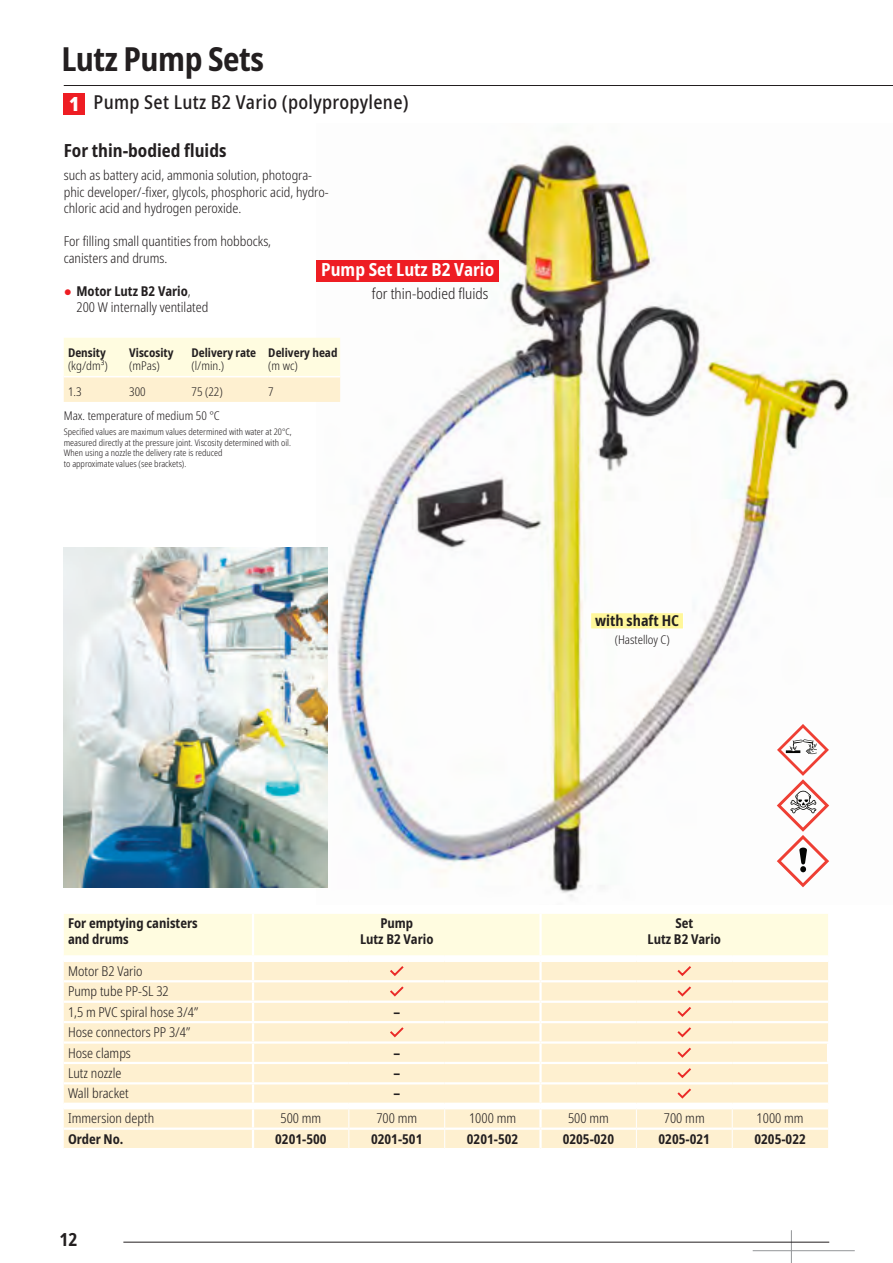
<style>
.page{position:relative;width:893px;height:1263px;background:#fff}
.page>*{position:absolute;margin:0;border:0;box-sizing:border-box;transform-origin:0 0}
.t1{font:700 condensed 33px "Noto Sans";letter-spacing:-.015em;color:#231f20}
.t2{font:500 condensed 19.5px "Noto Sans";letter-spacing:.015em;color:#231f20}
.t3{font:900 condensed 19.5px "Noto Sans";color:#fff}
.t4{font:700 condensed 18px "Noto Sans";color:#231f20}
.t5{font:700 condensed 18px "Noto Sans";color:#fff}
.t6{font:300 condensed 15px "Noto Sans";color:#231f20}
.t7{font:700 condensed 15px "Noto Sans";color:#231f20}
.t8{font:300 condensed 13.5px/16.5px "Noto Sans";color:#231f20}
.t9{font:700 condensed 13.5px/16.5px "Noto Sans";color:#231f20;text-align:center}
.t10{font:300 condensed 12px "Noto Sans";color:#231f20}
.t11{font:700 condensed 12px "Noto Sans";color:#231f20}
.t12{font:300 condensed 9px/10.5px "Noto Sans";color:#231f20}
.s1{font-family:"Arial";font-weight:400;font-stretch:normal;color:#ee1d23}
.s2{font-weight:700}
</style>
<div class="page">
<hr style="left:64px;top:85px;width:829px;height:1px;background:#231f20">
<hr style="left:791px;top:1230px;width:1px;height:33px;background:#939598">
<hr style="left:753px;top:1250px;width:102px;height:1px;background:#939598">
<hr style="left:123px;top:1242px;width:706px;height:1px;background:#231f20">
<img style="left:317px;top:142px;width:539px;height:756px">
<img style="left:64px;top:547px;width:263px;height:340px">
<svg style="left:777px;top:724px;width:52px;height:163px"></svg>
<div style="left:64px;top:93px;width:21px;height:22px;background:#ee1d23"></div>
<div style="left:590px;top:612px;width:94px;height:17px;background:#fff79a;border:1px solid #fff"></div>
<svg style="left:64px;top:914px;width:764px;height:235px"></svg>
<svg style="left:64px;top:338px;width:276px;height:64px"></svg>
<hr style="left:64px;top:376px;width:65px;height:1px;background:#fff">
<hr style="left:129px;top:376px;width:62px;height:1px;background:#fff">
<hr style="left:191px;top:376px;width:77px;height:1px;background:#fff">
<hr style="left:268px;top:376px;width:72px;height:1px;background:#fff">
<div style="left:316px;top:260px;width:183px;height:21px;background:#ee1d23"></div>
<h1 class="t1" style="left:61px;top:35px;width:204px">Lutz Pump Sets</h1>
<h2 class="t2" style="left:94px;top:88px;width:317px">Pump Set Lutz B2 Vario (polypropylene)</h2>
<h2 class="t3" style="left:69px;top:89px;width:12px">1</h2>
<h3 class="t4" style="left:64px;top:138px;width:164px">For thin-bodied fluids</h3>
<p class="t8" style="left:64px;top:168px;width:266px">such as battery acid, ammonia solution, photogra&shy;phic developer/-fixer, glycols, phosphoric acid, hydro&shy;chloric acid and hydrogen peroxide.</p>
<p class="t8" style="left:64px;top:234px;width:209px">For filling small quantities from hobbocks, canisters and drums.</p>
<p class="t8" style="left:76px;top:283px;width:133px;text-indent:-13px"><span class="s1">●</span> <span class="s2">Motor Lutz B2 Vario</span>,<br>200 W internally ventilated</p>
<h3 class="t5" style="left:321px;top:257px;width:174px">Pump Set Lutz B2 Vario</h3>
<p class="t6" style="left:372px;top:283px;width:118px">for thin-bodied fluids</p>
<p class="t11" style="left:68px;top:344px;width:39px">Density</p>
<p class="t10" style="left:68px;top:358px;width:41px">(kg/dm³)</p>
<p class="t11" style="left:129px;top:343px;width:46px">Viscosity</p>
<p class="t10" style="left:129px;top:357px;width:32px">(mPas)</p>
<p class="t11" style="left:191px;top:343px;width:66px">Delivery rate</p>
<p class="t10" style="left:191px;top:357px;width:34px">(l/min.)</p>
<p class="t11" style="left:268px;top:343px;width:71px">Delivery head</p>
<p class="t10" style="left:268px;top:357px;width:31px">(m wc)</p>
<p class="t10" style="left:68px;top:383px;width:15px">1.3</p>
<p class="t10" style="left:129px;top:383px;width:18px">300</p>
<p class="t10" style="left:191px;top:383px;width:33px">75 (22)</p>
<p class="t10" style="left:268px;top:383px;width:7px">7</p>
<p class="t10" style="left:64px;top:407px;width:157px">Max. temperature of medium 50 °C</p>
<p class="t12" style="left:64px;top:427px;width:229px">Specified values are maximum values determined with water at 20°C, measured directly at the pressure joint. Viscosity determined with oil.<br>When using a nozzle the delivery rate is reduced<br>to approximate values (see brackets).</p>
<p class="t7" style="left:595px;top:610px;width:86px">with shaft HC</p>
<p class="t10" style="left:615px;top:631px;width:56px">(Hastelloy C)</p>
<p class="t9" style="left:68px;top:915px;width:131px;text-align:left">For emptying canisters and drums</p>
<p class="t9" style="left:360px;top:915px;width:75px">Pump<br>Lutz B2 Vario</p>
<p class="t9" style="left:648px;top:915px;width:75px">Set<br>Lutz B2 Vario</p>
<p class="t8" style="left:68px;top:961px;width:132px;line-height:20.4px">Motor B2 Vario<br>Pump tube PP-SL 32<br>1,5 m PVC spiral hose 3/4”</p>
<p class="t9" style="left:393px;top:1004px;width:8px">–</p>
<p class="t8" style="left:68px;top:1022px;width:124px;line-height:20.4px">Hose connectors PP 3/4”<br>Hose clamps</p>
<p class="t9" style="left:393px;top:1044px;width:8px">–</p>
<p class="t8" style="left:68px;top:1065px;width:55px">Lutz nozzle</p>
<p class="t9" style="left:393px;top:1065px;width:8px">–</p>
<p class="t8" style="left:68px;top:1085px;width:62px">Wall bracket</p>
<p class="t9" style="left:393px;top:1085px;width:8px">–</p>
<p class="t8" style="left:68px;top:1110px;width:88px">Immersion depth</p>
<p class="t8" style="left:280px;top:1110px;width:42px">500 mm</p>
<p class="t8" style="left:376px;top:1110px;width:42px">700 mm</p>
<p class="t8" style="left:469px;top:1110px;width:49px">1000 mm</p>
<p class="t8" style="left:568px;top:1110px;width:42px">500 mm</p>
<p class="t8" style="left:664px;top:1110px;width:42px">700 mm</p>
<p class="t8" style="left:757px;top:1110px;width:49px">1000 mm</p>
<p class="t9" style="left:68px;top:1131px;width:57px">Order No.</p>
<p class="t9" style="left:275px;top:1131px;width:53px">0201-500</p>
<p class="t9" style="left:371px;top:1131px;width:53px">0201-501</p>
<p class="t9" style="left:467px;top:1131px;width:53px">0201-502</p>
<p class="t9" style="left:563px;top:1131px;width:53px">0205-020</p>
<p class="t9" style="left:659px;top:1131px;width:53px">0205-021</p>
<p class="t9" style="left:754px;top:1131px;width:53px">0205-022</p>
<h3 class="t4" style="left:60px;top:1226px;width:19px">12</h3>
</div>
